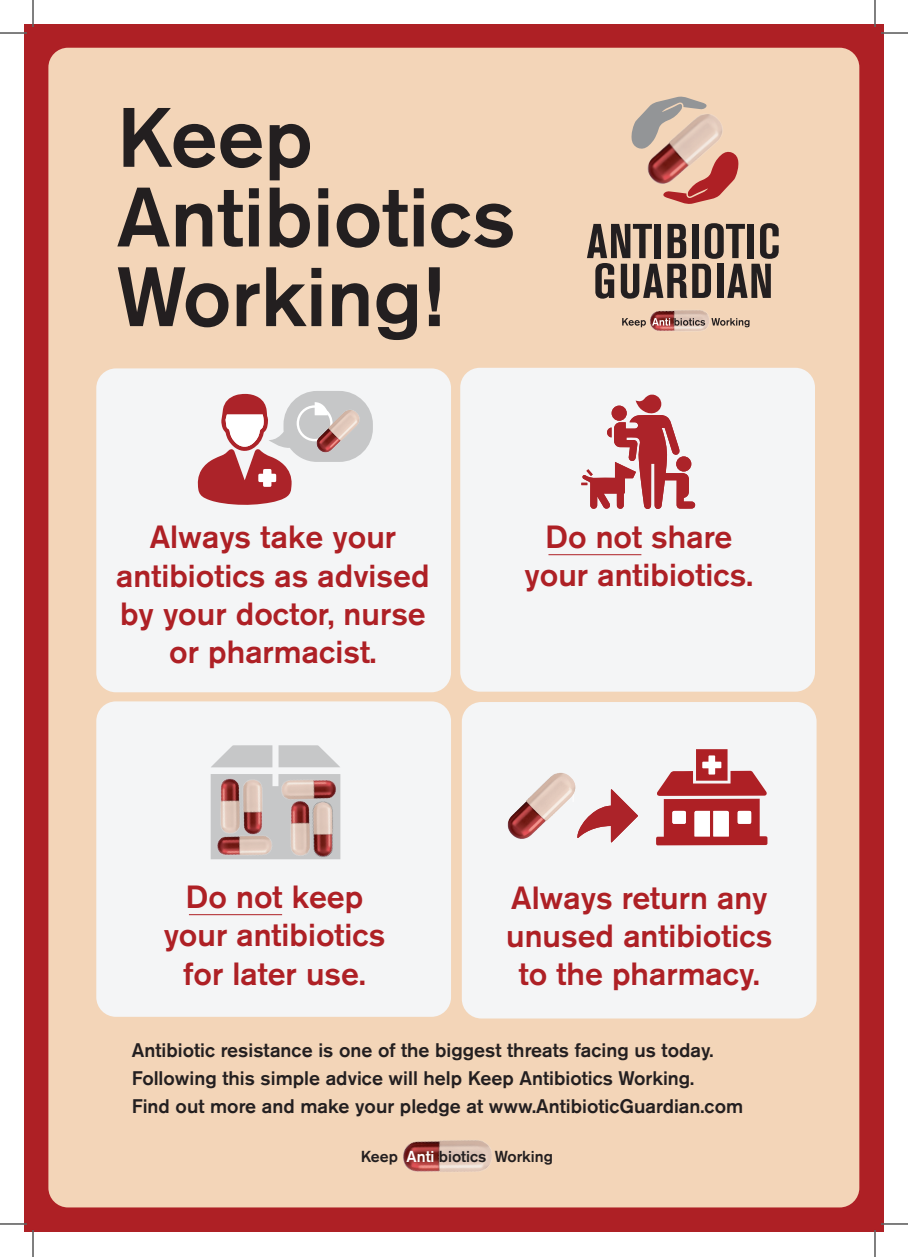
<style>
.page{position:relative;width:908px;height:1257px;background:#fff}
.page>*{position:absolute;margin:0;border:0;box-sizing:border-box;transform-origin:0 0}
.t1{font:500 83.3px/79.6px "Akzidenz Grotesk Pro";color:#231f20}
.t2{font:500 31.8px/38.2px "Akzidenz Grotesk Pro";color:#ae2025;text-align:center}
.t3{font:500 19.5px/28px "Akzidenz Grotesk Pro";color:#231f20}
.t4{font:500 15.8px "Akzidenz Grotesk BE";color:#231f20}
.s1{color:#fff}
</style>
<div class="page">
<div style="left:24px;top:24px;width:859px;height:1208px;background:#ae2025"></div>
<div style="left:48px;top:48px;width:811px;height:1159px;background:#f3d5b8;border-radius:20px"></div>
<img style="left:373px;top:1140px;width:140px;height:68px">
<div style="left:462px;top:702px;width:354px;height:316px;background:#f4f5f6;border-radius:20px"></div>
<svg style="left:580px;top:789px;width:58px;height:53px"></svg>
<div style="left:96px;top:368px;width:355px;height:324px;background:#f4f5f6;border-radius:20px"></div>
<div style="left:96px;top:701px;width:355px;height:315px;background:#f4f5f6;border-radius:20px"></div>
<hr style="left:189px;top:914px;width:93px;height:1px;background:#ae2025">
<svg style="left:218px;top:745px;width:50px;height:15px"></svg>
<img style="left:507px;top:773px;width:73px;height:66px">
<img style="left:210px;top:846px;width:44px;height:14px">
<img style="left:210px;top:760px;width:58px;height:86px">
<img style="left:212px;top:766px;width:56px;height:85px">
<img style="left:268px;top:745px;width:73px;height:43px">
<img style="left:340px;top:788px;width:1px;height:71px">
<img style="left:254px;top:782px;width:86px;height:78px">
<svg style="left:197px;top:391px;width:176px;height:114px"></svg>
<img style="left:312px;top:402px;width:50px;height:63px">
<svg style="left:656px;top:749px;width:111px;height:96px"></svg>
<div style="left:460px;top:368px;width:355px;height:323px;background:#f4f5f6;border-radius:20px"></div>
<svg style="left:581px;top:395px;width:114px;height:114px"></svg>
<hr style="left:548px;top:554px;width:93px;height:1px;background:#ae2025">
<img style="left:630px;top:310px;width:93px;height:58px">
<svg style="left:622px;top:318px;width:24px;height:9px"></svg>
<svg style="left:652px;top:318px;width:53px;height:8px"></svg>
<svg style="left:711px;top:318px;width:38px;height:9px"></svg>
<svg style="left:631px;top:120px;width:108px;height:63px"></svg>
<svg style="left:587px;top:223px;width:192px;height:76px"></svg>
<img style="left:637px;top:96px;width:94px;height:108px">
<hr style="left:0;top:32px;width:27px;height:2px;background:#fff">
<hr style="left:881px;top:32px;width:27px;height:2px;background:#fff">
<hr style="left:32px;top:0;width:2px;height:27px;background:#fff">
<hr style="left:32px;top:1230px;width:2px;height:27px;background:#fff">
<hr style="left:874px;top:0;width:2px;height:27px;background:#fff">
<hr style="left:874px;top:1230px;width:2px;height:27px;background:#fff">
<svg style="left:0;top:33px;width:27px;height:1px"></svg>
<svg style="left:881px;top:33px;width:27px;height:1px"></svg>
<svg style="left:0;top:1223px;width:27px;height:1px"></svg>
<svg style="left:881px;top:1223px;width:27px;height:1px"></svg>
<svg style="left:33px;top:0;width:1px;height:27px"></svg>
<svg style="left:33px;top:1230px;width:1px;height:27px"></svg>
<svg style="left:875px;top:0;width:1px;height:27px"></svg>
<svg style="left:875px;top:1230px;width:1px;height:27px"></svg>
<h1 class="t1" style="left:117px;top:96px;width:400px">Keep<br>Antibiotics<br>Working!</h1>
<p class="t2" style="left:116px;top:517px;width:315px">Always take your antibiotics as advised by your doctor, nurse or pharmacist.</p>
<p class="t2" style="left:525px;top:517px;width:230px">Do not share your antibiotics.</p>
<p class="t2" style="left:164px;top:877px;width:223px">Do not keep your antibiotics for later use.</p>
<p class="t2" style="left:506px;top:878px;width:268px">Always return any unused antibiotics to the pharmacy.</p>
<p class="t3" style="left:132px;top:1035px;width:613px">Antibiotic resistance is one of the biggest threats facing us today.<br>Following this simple advice will help Keep Antibiotics Working.<br>Find out more and make your pledge at www.AntibioticGuardian.com</p>
<p class="t4" style="left:361px;top:1146px;width:194px">Keep <span class="s1">Anti</span> biotics Working</p>
</div>
